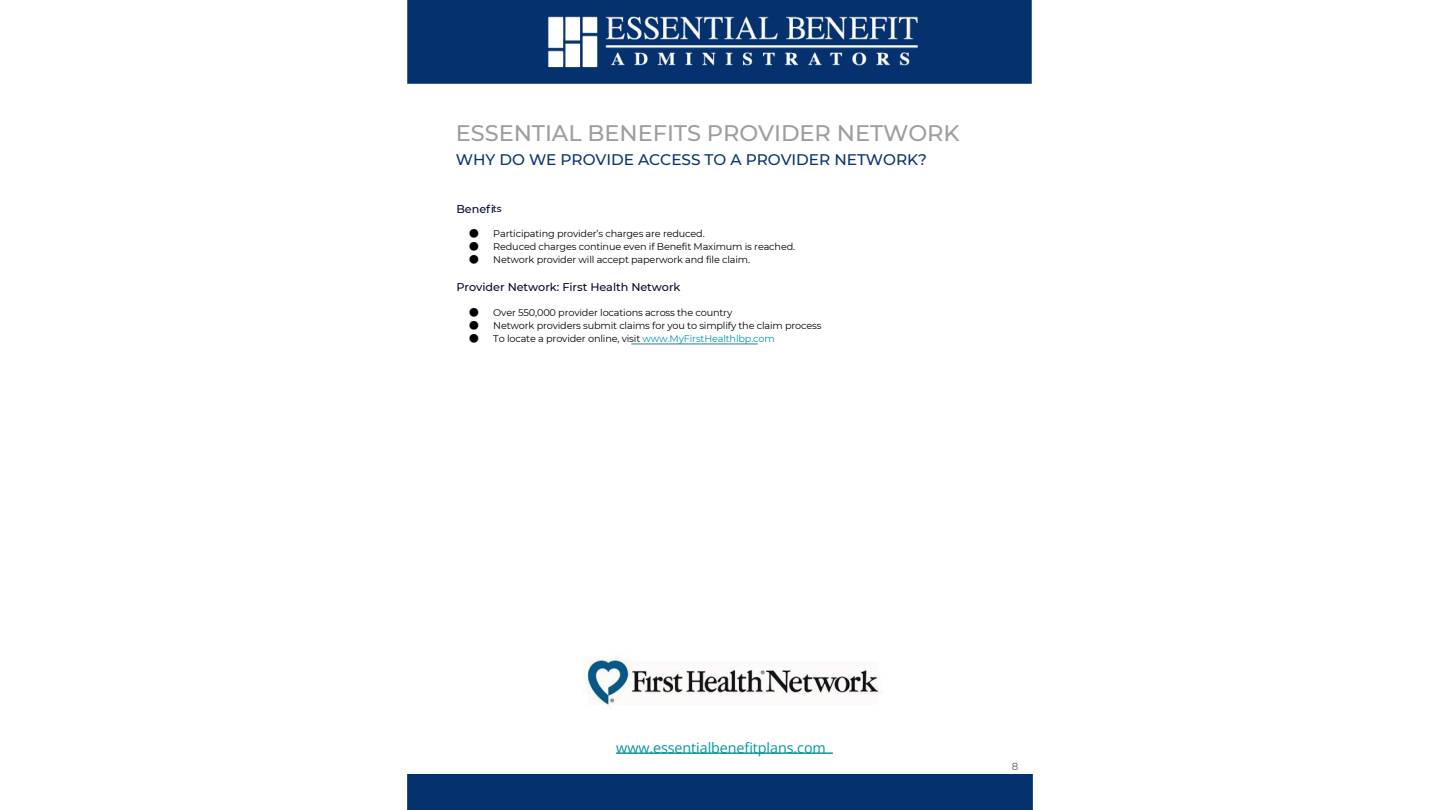
<style>
.page{position:relative;width:1440px;height:810px;background:#fff}
.page>*{position:absolute;margin:0;border:0;box-sizing:border-box;transform-origin:0 0}
.t1{font:500 22.5px "Montserrat";letter-spacing:-.005em;color:#9e9e9e}
.t2{font:500 15.3px "Montserrat";letter-spacing:-.005em;color:#09336f}
.t3{font:14.3px "Open Sans";letter-spacing:-.005em;color:#0097a7}
.t4{font:500 11.2px "Montserrat";letter-spacing:-.005em;color:#050a30}
.t5{font:10.2px "Montserrat";color:#595959}
.t6{font:9.7px/13px "Montserrat";letter-spacing:-.015em;color:#000}
.t7{font:9.7px/13px "Noto Sans CJ Ksc";color:#000;text-align:justify}
.t8{font:500 9.7px "Montserrat";color:#050a30}
.s1{color:#0097a7}
</style>
<div class="page">
<div style="left:407px;top:0;width:625px;height:84px;background:#05326e"></div>
<img style="left:541px;top:9px;width:383px;height:65px">
<div style="left:407px;top:774px;width:626px;height:36px;background:#05326e"></div>
<img style="left:584px;top:657px;width:295px;height:48px">
<img style="left:616px;top:752px;width:217px;height:2px">
<img style="left:987px;top:774px;width:37px;height:23px">
<p class="t1" style="left:456px;top:119px;width:505px">ESSENTIAL BENEFITS PROVIDER NETWORK</p>
<p class="t2" style="left:456px;top:150px;width:473px">WHY DO WE PROVIDE ACCESS TO A PROVIDER NETWORK?</p>
<p class="t4" style="left:457px;top:202px;width:39px">Benefi</p>
<p class="t8" style="left:493px;top:202px;width:11px">ts</p>
<p class="t7" style="left:469px;top:227px;width:11px">● ● ●</p>
<h2 class="t6" style="left:493px;top:227px;width:303px">Participating provider’s charges are reduced.<br>Reduced charges continue even if Benefit Maximum is reached.<br>Network provider will accept paperwork and file claim.</h2>
<p class="t4" style="left:457px;top:280px;width:226px">Provider Network: First Health Network</p>
<p class="t7" style="left:469px;top:305px;width:11px">● ● ●</p>
<p class="t6" style="left:493px;top:306px;width:330px">Over 550,000 provider locations across the country<br>Network providers submit claims for you to simplify the claim process<br>To locate a provider online, visit <span class="s1">www.MyFirstHealthlbp.com</span></p>
<p class="t3" style="left:616px;top:738px;width:211px">www.essentialbenefitplans.com</p>
<p class="t5" style="left:1012px;top:760px;width:8px">8</p>
</div>
